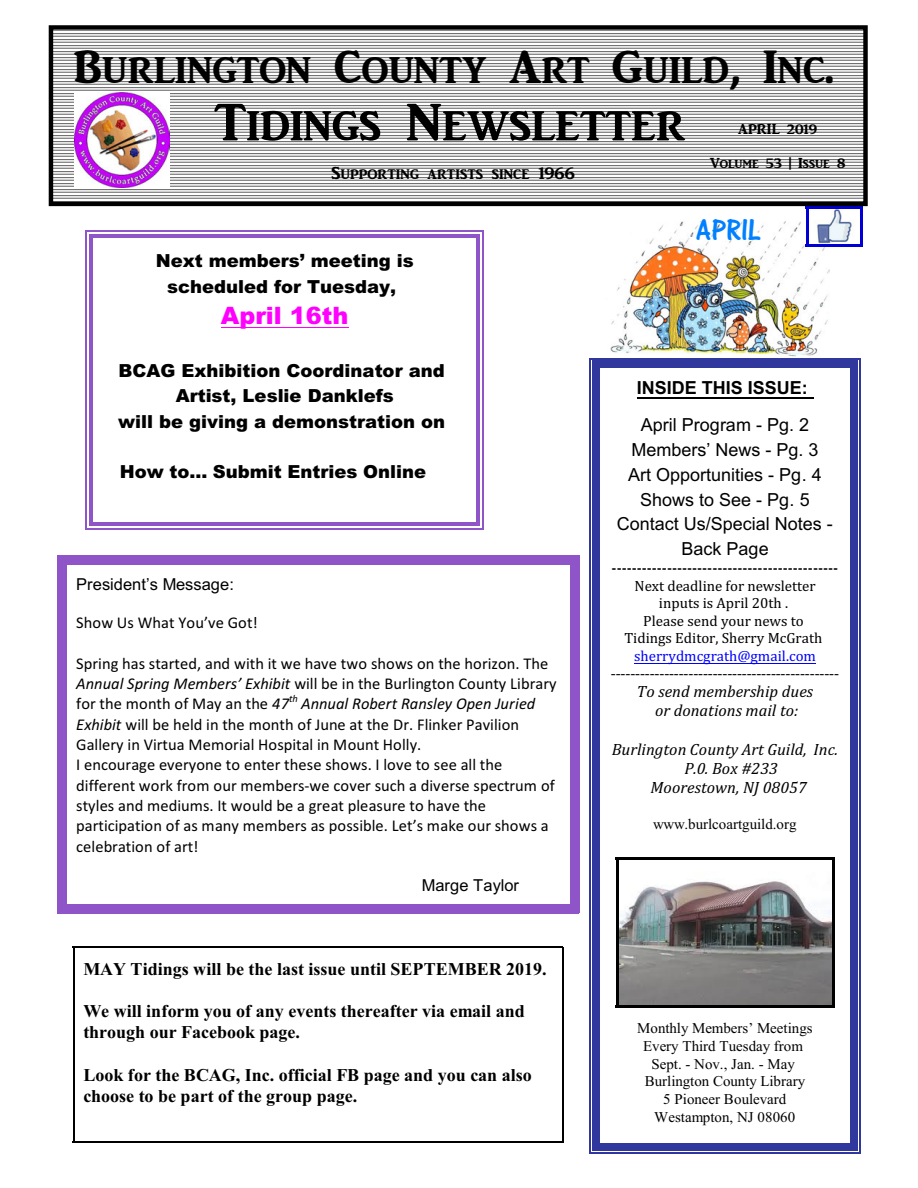
<style>
.page{position:relative;width:918px;height:1188px;background:#fff}
.page>*{position:absolute;margin:0;border:0;box-sizing:border-box;transform-origin:0 0}
.t1{font:italic 54px "ARJULIAN";color:#000}
.t2{font:48px "ARJULIAN";color:#000}
.t3{font:italic 31.5px "ARCENA";color:#0080ff}
.t4{font:italic 900 24px "Arial";color:#f0f}
.t5{font:700 18px/21.3px "Times New Roman";color:#000}
.t6{font:900 18px/25.3px "Arial";color:#000;text-align:center}
.t7{font:18px/24.8px "Arial";color:#000;text-align:center}
.t8{font:italic 900 18px "Arial";color:#000}
.t9{font:italic 18px "ARJULIAN";color:#000}
.t10{font:700 18px "Arial";color:#000}
.t11{font:16.5px/20.4px "Calibri";color:#000}
.t12{font:italic 16.5px/19.2px "Cambria";color:#000;text-align:center}
.t13{font:16.5px "Arial";color:#000}
.t14{font:15px/17.7px "Times New Roman";color:#000;text-align:center}
.t15{font:15px/17.4px "Cambria";color:#000;text-align:center}
.t16{font:700 15px "Cambria";color:#000}
.t17{font:15px "Cambria";color:#00f}
.t18{font:15px "ARJULIAN";color:#000}
.s1{font-style:italic}
</style>
<div class="page">
<hr style="left:73px;top:947px;width:1px;height:196px;background:#000">
<hr style="left:562px;top:947px;width:1px;height:196px;background:#000">
<hr style="left:73px;top:947px;width:490px;height:1px;background:#000">
<hr style="left:73px;top:1142px;width:490px;height:1px;background:#000">
<img style="left:606px;top:222px;width:223px;height:139px">
<hr style="left:64px;top:562px;width:3px;height:344px;background:#8f54c7">
<hr style="left:570px;top:562px;width:3px;height:344px;background:#8f54c7">
<hr style="left:64px;top:562px;width:508px;height:3px;background:#8f54c7">
<hr style="left:64px;top:904px;width:508px;height:2px;background:#8f54c7">
<div style="left:59px;top:557px;width:5px;height:355px;background:#8f54c7"></div>
<div style="left:573px;top:557px;width:5px;height:355px;background:#8f54c7"></div>
<div style="left:59px;top:557px;width:519px;height:5px;background:#8f54c7"></div>
<div style="left:59px;top:906px;width:519px;height:6px;background:#8f54c7"></div>
<hr style="left:58px;top:555px;width:1px;height:358px;background:#8f54c7">
<hr style="left:578px;top:555px;width:1px;height:358px;background:#8f54c7">
<hr style="left:58px;top:555px;width:521px;height:2px;background:#8f54c7">
<hr style="left:58px;top:912px;width:521px;height:1px;background:#8f54c7">
<hr style="left:221px;top:327px;width:127px;height:1px;background:#f0f">
<hr style="left:89px;top:234px;width:4px;height:292px;background:#8f54c7">
<hr style="left:476px;top:234px;width:4px;height:292px;background:#8f54c7">
<hr style="left:89px;top:234px;width:391px;height:4px;background:#8f54c7">
<hr style="left:89px;top:522px;width:391px;height:4px;background:#8f54c7">
<hr style="left:85px;top:230px;width:2px;height:300px;background:#8f54c7">
<hr style="left:483px;top:230px;width:1px;height:300px;background:#8f54c7">
<hr style="left:85px;top:230px;width:399px;height:1px;background:#8f54c7">
<hr style="left:85px;top:529px;width:399px;height:1px;background:#8f54c7">
<img style="left:808px;top:209px;width:45px;height:35px">
<hr style="left:806px;top:206px;width:2px;height:41px;background:#0000d6">
<hr style="left:860px;top:206px;width:3px;height:41px;background:#0000d6">
<hr style="left:806px;top:206px;width:57px;height:2px;background:#0000d6">
<hr style="left:806px;top:244px;width:57px;height:3px;background:#0000d6">
<img style="left:619px;top:881px;width:213px;height:124px">
<hr style="left:616px;top:857px;width:3px;height:150px;background:#000">
<hr style="left:832px;top:857px;width:3px;height:150px;background:#000">
<hr style="left:616px;top:857px;width:219px;height:3px;background:#000">
<hr style="left:616px;top:1005px;width:219px;height:2px;background:#000">
<hr style="left:637px;top:397px;width:176px;height:1px;background:#000">
<hr style="left:634px;top:663px;width:182px;height:1px;background:#00f">
<div style="left:592px;top:361px;width:7px;height:789px;background:#30389e"></div>
<div style="left:851px;top:361px;width:7px;height:789px;background:#30389e"></div>
<div style="left:592px;top:361px;width:266px;height:7px;background:#30389e"></div>
<div style="left:592px;top:1143px;width:266px;height:7px;background:#30389e"></div>
<hr style="left:589px;top:358px;width:2px;height:795px;background:#30389e">
<hr style="left:859px;top:358px;width:2px;height:795px;background:#30389e">
<hr style="left:589px;top:358px;width:271px;height:1px;background:#30389e">
<hr style="left:589px;top:1152px;width:271px;height:1px;background:#30389e">
<svg style="left:54px;top:30px;width:809px;height:169px"></svg>
<div style="left:49px;top:25px;width:819px;height:181px;border:4px solid #000"></div>
<img style="left:75px;top:92px;width:95px;height:96px">
<h2 class="t2" style="left:74px;top:40px;width:762px">Burlington County Art Guild, Inc.</h2>
<h1 class="t1" style="left:214px;top:92px;width:472px">Tidings Newsletter</h1>
<p class="t9" style="left:332px;top:163px;width:245px">Supporting artists since 1966</p>
<p class="t18" style="left:738px;top:121px;width:80px">APRIL 2019</p>
<p class="t18" style="left:710px;top:155px;width:137px">Volume 53 | Issue 8</p>
<h3 class="t3" style="left:696px;top:212px;width:66px">APRIL</h3>
<p class="t6" style="left:156px;top:250px;width:260px">Next members’ meeting is scheduled for Tuesday,</p>
<h3 class="t4" style="left:221px;top:307px;width:129px">April 16th</h3>
<p class="t6" style="left:118px;top:360px;width:329px">BCAG Exhibition Coordinator and<br>Artist, Leslie Danklefs<br>will be giving a demonstration on</p>
<p class="t8" style="left:120px;top:466px;width:308px">How to... Submit Entries Online</p>
<p class="t13" style="left:76px;top:577px;width:159px">President’s Message:</p>
<p class="t11" style="left:76px;top:614px;width:183px">Show Us What You’ve Got!</p>
<p class="t11" style="left:76px;top:654px;width:482px">Spring has started, and with it we have two shows on the horizon. The <span class="s1">Annual Spring Members’ Exhibit</span> will be in the Burlington County Library for the month of May an the <span class="s1">47</span><sup>th</sup> <span class="s1">Annual Robert Ransley Open Juried Exhibit</span> will be held in the month of June at the Dr. Flinker Pavilion Gallery in Virtua Memorial Hospital in Mount Holly.<br>I encourage everyone to enter these shows. I love to see all the different work from our members-we cover such a diverse spectrum of styles and mediums. It would be a great pleasure to have the participation of as many members as possible. Let’s make our shows a celebration of art!</p>
<p class="t13" style="left:422px;top:879px;width:99px">Marge Taylor</p>
<p class="t5" style="left:83px;top:960px;width:465px">MAY Tidings will be the last issue until SEPTEMBER 2019.</p>
<p class="t5" style="left:83px;top:1002px;width:443px">We will inform you of any events thereafter via email and through our Facebook page.</p>
<p class="t5" style="left:83px;top:1066px;width:450px">Look for the BCAG, Inc. official FB page and you can also choose to be part of the group page.</p>
<p class="t10" style="left:637px;top:381px;width:173px">INSIDE THIS ISSUE:</p>
<p class="t7" style="left:617px;top:414px;width:218px">April Program - Pg. 2<br>Members’ News - Pg. 3<br>Art Opportunities - Pg. 4<br>Shows to See - Pg. 5<br>Contact Us/Special Notes -<br>Back Page</p>
<p class="t16" style="left:612px;top:562px;width:228px">---------------------------------------------</p>
<p class="t15" style="left:624px;top:578px;width:199px">Next deadline for newsletter inputs is April 20th .<br>Please send your news to<br>Tidings Editor, Sherry McGrath</p>
<p class="t17" style="left:634px;top:649px;width:183px">sherrydmcgrath@gmail.com</p>
<p class="t14" style="left:611px;top:665px;width:230px">-----------------------------------------------</p>
<p class="t12" style="left:637px;top:683px;width:178px">To send membership dues or donations mail to:</p>
<p class="t12" style="left:612px;top:741px;width:228px">Burlington County Art Guild, Inc.</p>
<p class="t12" style="left:684px;top:760px;width:95px">P.0. Box #233</p>
<p class="t12" style="left:651px;top:779px;width:158px">Moorestown, NJ 08057</p>
<p class="t14" style="left:653px;top:816px;width:145px">www.burlcoartguild.org</p>
<p class="t14" style="left:637px;top:1021px;width:177px">Monthly Members’ Meetings<br>Every Third Tuesday from<br>Sept. - Nov., Jan. - May<br>Burlington County Library<br>5 Pioneer Boulevard<br>Westampton, NJ 08060</p>
</div>
